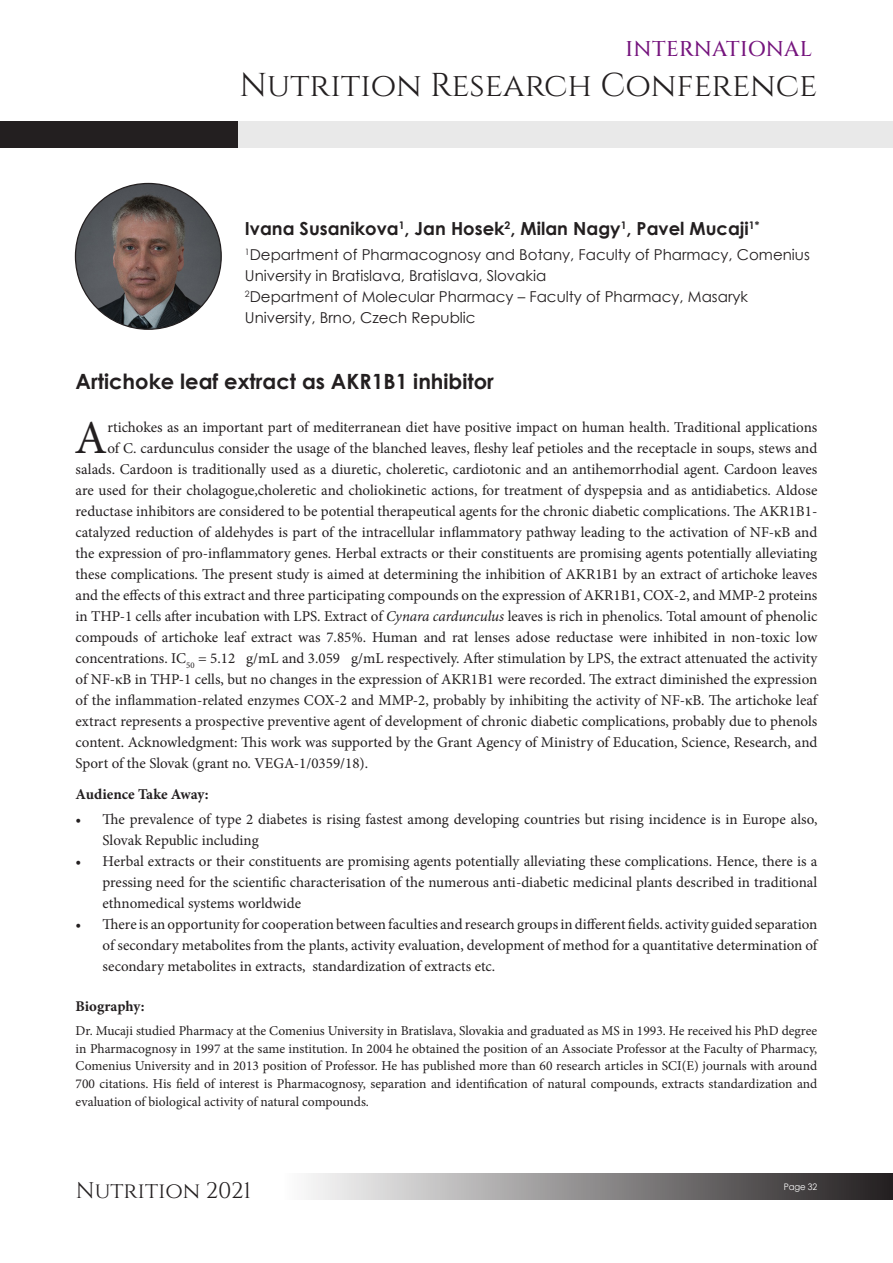
<style>
.page{position:relative;width:893px;height:1263px;background:#fff}
.page>*{position:absolute;margin:0;border:0;box-sizing:border-box;transform-origin:0 0}
.Keynote_Affiliation{font:47.25px "Minion Pro";color:#231f20}
.t1{font:33px "Cinzel";color:#231f20}
.t2{font:22.5px "Cinzel";color:#231f20}
.t3{font:500 21.3px "Cinzel";letter-spacing:.01em;color:#75147d}
.Keynote_Title{font:700 21px "Century Gothic";color:#231f20}
.Keynote_Title-2{font:700 18px "Century Gothic";color:#231f20}
.Keynote_Affiliation-2{font:15px/21px "Minion Pro";color:#231f20;text-align:justify}
.Keynote_Affiliation-3{font:15px/21px "Century Gothic";color:#231f20}
.Keynote_Affiliation-4{font:700 15px "Minion Pro";color:#231f20}
.Biography_Heading_Co{font:700 14.85px "Minion Pro";color:#231f20}
.Keynote_Affiliation-5{font:13.5px/17.9px "Minion Pro";color:#231f20;text-align:justify}
.t4{font:9px "Century Gothic";letter-spacing:-.01em;color:#fff;scale:.95 1}
.s1{font-style:italic}
</style>
<div class="page">
<div style="left:284px;top:1173px;width:609px;height:26px;background:linear-gradient(to right,#fdfdfd,#231f20)"></div>
<div style="left:0;top:121px;width:893px;height:27px;background:#e9e9e9"></div>
<div style="left:0;top:121px;width:237px;height:27px;background:#231f20"></div>
<img style="left:75px;top:183px;width:146px;height:146px;border-radius:73px">
<h3 class="t3" style="left:626px;top:35px;width:188px">INTERNATIONAL</h3>
<h2 class="t1" style="left:239px;top:63px;width:579px">Nutrition Research Conference</h2>
<p class="Keynote_Title-2" style="left:245px;top:215px;width:516px">Ivana Susanikova<sup>1</sup>, Jan Hosek<sup>2</sup>, Milan Nagy<sup>1</sup>, Pavel Mucaji<sup>1*</sup></p>
<p class="Keynote_Affiliation-3" style="left:245px;top:244px;width:566px"><sup>1</sup>Department of Pharmacognosy and Botany, Faculty of Pharmacy, Comenius<br>University in Bratislava, Bratislava, Slovakia</p>
<p class="Keynote_Affiliation-3" style="left:245px;top:286px;width:505px"><sup>2</sup>Department of Molecular Pharmacy – Faculty of Pharmacy, Masaryk<br>University, Brno, Czech Republic</p>
<p class="Keynote_Title" style="left:76px;top:366px;width:420px">Artichoke leaf extract as AKR1B1 inhibitor</p>
<p class="Keynote_Affiliation" style="left:75px;top:406px;width:34px">A</p>
<p class="Keynote_Affiliation-2" style="left:107px;top:416px;width:711px">rtichokes as an important part of mediterranean diet have positive impact on human health. Traditional applications</p>
<p class="Keynote_Affiliation-2" style="left:107px;top:437px;width:711px">of C. cardunculus consider the usage of the blanched leaves, fleshy leaf petioles and the receptacle in soups, stews and</p>
<p class="Keynote_Affiliation-2" style="left:76px;top:458px;width:743px">salads. Cardoon is traditionally used as a diuretic, choleretic, cardiotonic and an antihemorrhodial agent. Cardoon leaves</p>
<p class="Keynote_Affiliation-2" style="left:76px;top:479px;width:743px">are used for their cholagogue,choleretic and choliokinetic actions, for treatment of dyspepsia and as antidiabetics. Aldose</p>
<p class="Keynote_Affiliation-2" style="left:76px;top:500px;width:743px">reductase inhibitors are considered to be potential therapeutical agents for the chronic diabetic complications. The AKR1B1-</p>
<p class="Keynote_Affiliation-2" style="left:76px;top:521px;width:743px">catalyzed reduction of aldehydes is part of the intracellular inflammatory pathway leading to the activation of NF-κB and</p>
<p class="Keynote_Affiliation-2" style="left:76px;top:542px;width:743px">the expression of pro-inflammatory genes. Herbal extracts or their constituents are promising agents potentially alleviating</p>
<p class="Keynote_Affiliation-2" style="left:76px;top:563px;width:743px">these complications. The present study is aimed at determining the inhibition of AKR1B1 by an extract of artichoke leaves</p>
<p class="Keynote_Affiliation-2" style="left:76px;top:584px;width:743px">and the effects of this extract and three participating compounds on the expression of AKR1B1, COX-2, and MMP-2 proteins</p>
<p class="Keynote_Affiliation-2" style="left:76px;top:605px;width:743px">in THP-1 cells after incubation with LPS. Extract of <span class="s1">Cynara cardunculus</span> leaves is rich in phenolics. Total amount of phenolic</p>
<p class="Keynote_Affiliation-2" style="left:76px;top:626px;width:743px">compouds of artichoke leaf extract was 7.85%. Human and rat lenses adose reductase were inhibited in non-toxic low</p>
<p class="Keynote_Affiliation-2" style="left:76px;top:647px;width:743px">concentrations. IC<sub>50</sub> = 5.12 g/mL and 3.059 g/mL respectively. After stimulation by LPS, the extract attenuated the activity</p>
<p class="Keynote_Affiliation-2" style="left:76px;top:668px;width:743px">of NF-κB in THP-1 cells, but no changes in the expression of AKR1B1 were recorded. The extract diminished the expression</p>
<p class="Keynote_Affiliation-2" style="left:76px;top:689px;width:743px">of the inflammation-related enzymes COX-2 and MMP-2, probably by inhibiting the activity of NF-κB. The artichoke leaf</p>
<p class="Keynote_Affiliation-2" style="left:76px;top:710px;width:743px">extract represents a prospective preventive agent of development of chronic diabetic complications, probably due to phenols</p>
<p class="Keynote_Affiliation-2" style="left:76px;top:731px;width:743px">content. Acknowledgment: This work was supported by the Grant Agency of Ministry of Education, Science, Research, and</p>
<p class="Keynote_Affiliation-2" style="left:76px;top:752px;width:294px">Sport of the Slovak (grant no. VEGA-1/0359/18).</p>
<p class="Keynote_Affiliation-4" style="left:76px;top:784px;width:135px">Audience Take Away:</p>
<p class="Keynote_Affiliation-2" style="left:103px;top:809px;width:716px;text-indent:-27px">• The prevalence of type 2 diabetes is rising fastest among developing countries but rising incidence is in Europe also,<br>Slovak Republic including</p>
<p class="Keynote_Affiliation-2" style="left:103px;top:851px;width:716px;text-indent:-27px">• Herbal extracts or their constituents are promising agents potentially alleviating these complications. Hence, there is a pressing need for the scientific characterisation of the numerous anti-diabetic medicinal plants described in traditional ethnomedical systems worldwide</p>
<p class="Keynote_Affiliation-2" style="left:103px;top:914px;width:716px;text-indent:-27px">• There is an opportunity for cooperation between faculties and research groups in different fields. activity guided separation of secondary metabolites from the plants, activity evaluation, development of method for a quantitative determination of secondary metabolites in extracts, standardization of extracts etc.</p>
<p class="Biography_Heading_Co" style="left:76px;top:995px;width:70px">Biography:</p>
<p class="Keynote_Affiliation-5" style="left:76px;top:1021px;width:743px">Dr. Mucaji studied Pharmacy at the Comenius University in Bratislava, Slovakia and graduated as MS in 1993. He received his PhD degree in Pharmacognosy in 1997 at the same institution. In 2004 he obtained the position of an Associate Professor at the Faculty of Pharmacy, Comenius University and in 2013 position of Professor. He has published more than 60 research articles in SCI(E) journals with around 700 citations. His field of interest is Pharmacognosy, separation and identification of natural compounds, extracts standardization and evaluation of biological activity of natural compounds.</p>
<h3 class="t2" style="left:76px;top:1175px;width:177px">Nutrition 2021</h3>
<p class="t4" style="left:784px;top:1180px;width:37px">Page 32</p>
</div>
